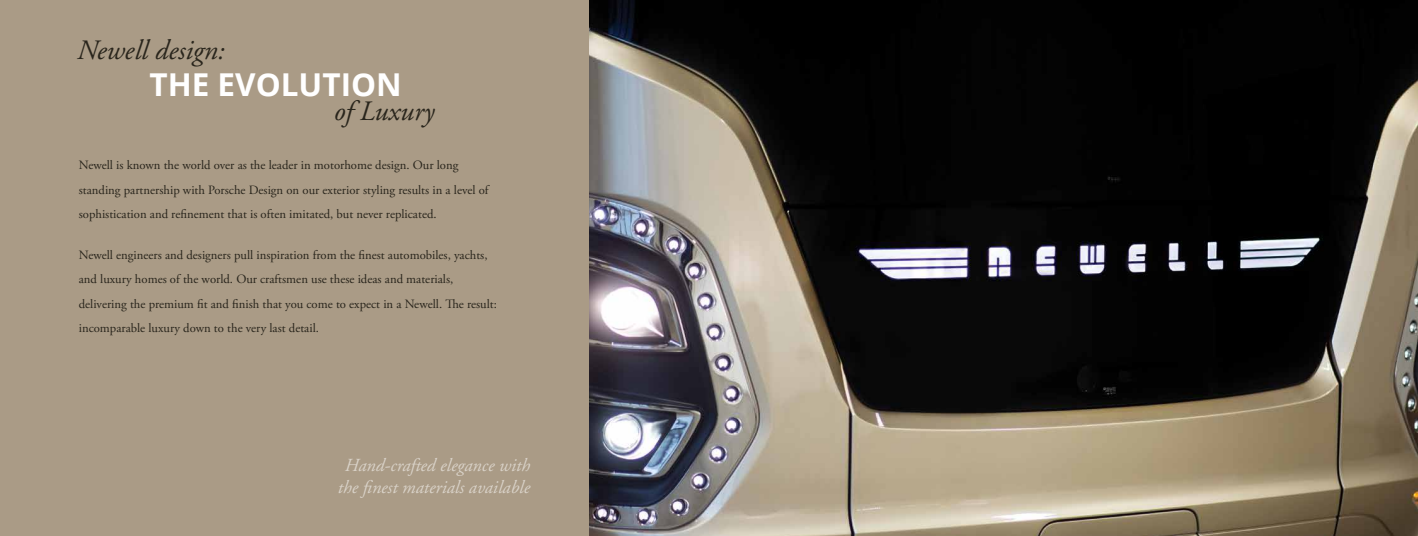
<style>
.page{position:relative;width:1418px;height:536px;background:#aa9b86}
.page>*{position:absolute;margin:0;border:0;box-sizing:border-box;transform-origin:0 0}
.t1{font:700 31.5px "Open Sans";color:#fff}
.t2{font:italic 28px "Adobe Garamond";color:#29251c}
.t3{font:italic 18.38px/22.1px "Adobe Garamond";color:#d9d2c8;text-align:center}
.t4{font:12.69px/24.5px "Adobe Garamond Pro";color:#29251c}
</style>
<div class="page">
<img style="left:589px;top:0;width:829px;height:536px">
<h2 class="t2" style="left:77px;top:36px;width:149px">Newell design:</h2>
<h1 class="t1" style="left:149px;top:62px;width:254px">THE EVOLUTION</h1>
<h2 class="t2" style="left:334px;top:96px;width:102px">of Luxury</h2>
<p class="t4" style="left:79px;top:153px;width:411px">Newell is known the world over as the leader in motorhome design. Our long standing partnership with Porsche Design on our exterior styling results in a level of sophistication and refinement that is often imitated, but never replicated.</p>
<p class="t4" style="left:79px;top:243px;width:420px">Newell engineers and designers pull inspiration from the finest automobiles, yachts, and luxury homes of the world. Our craftsmen use these ideas and materials, delivering the premium fit and finish that you come to expect in a Newell. The result: incomparable luxury down to the very last detail.</p>
<h3 class="t3" style="left:338px;top:454px;width:194px">Hand-crafted elegance with the finest materials available</h3>
</div>
